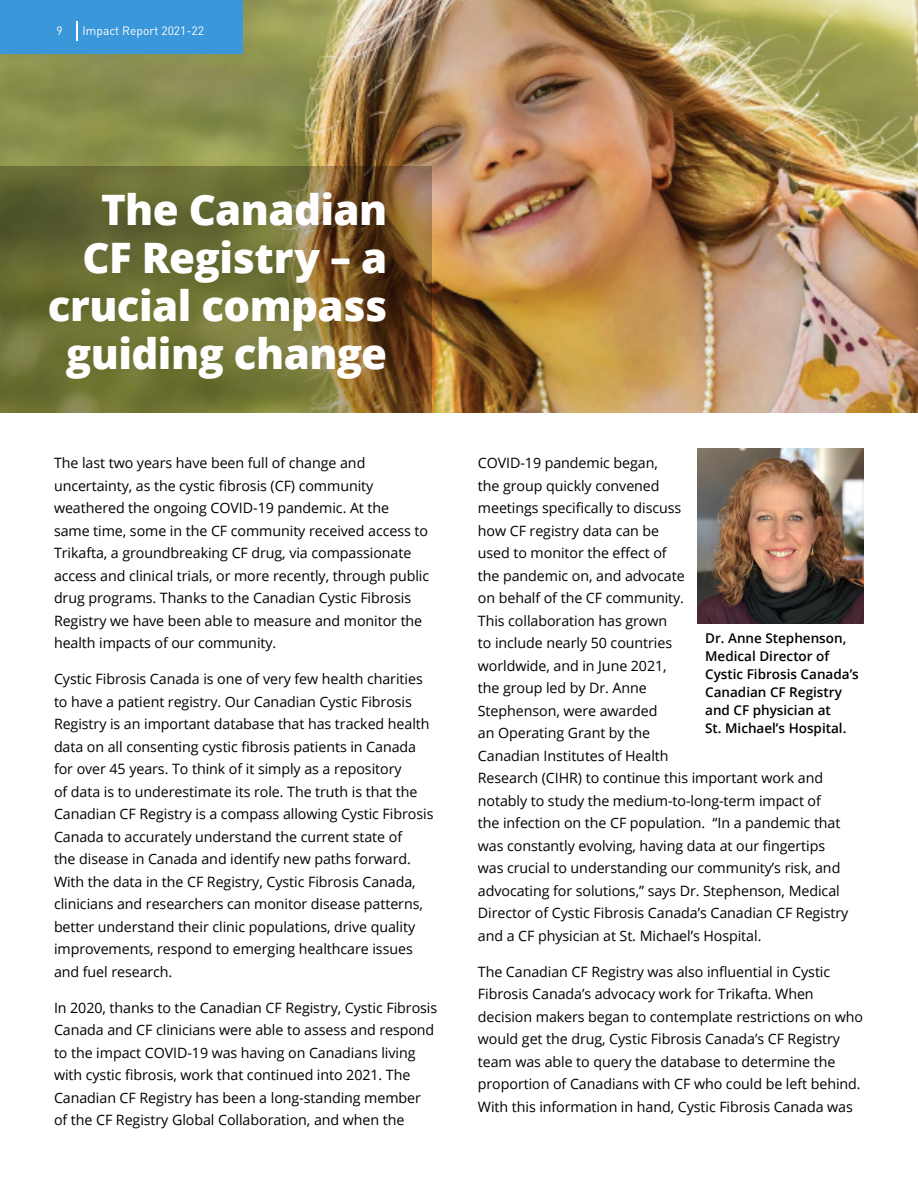
<style>
.page{position:relative;width:918px;height:1188px;background:#fff}
.page>*{position:absolute;margin:0;border:0;box-sizing:border-box;transform-origin:0 0}
.New_Chapter_heads{font:800 42px/48px "Open Sans";letter-spacing:-.015em;color:#fff;text-align:right}
.New_Body_9_5{font:14.25px/22.5px "Open Sans";letter-spacing:-.005em;color:#000}
.New_under_photo_caption{font:600 13.5px/18px "Open Sans";color:#000}
.t1{font:12px "DINOT";color:#fff}
</style>
<div class="page">
<img style="left:0;top:0;width:918px;height:413px">
<svg style="left:0;top:166px;width:432px;height:247px;background:#6f6831"></svg>
<img style="left:698px;top:448px;width:166px;height:175px">
<div style="left:0;top:0;width:243px;height:54px;background:#3a97d9"></div>
<svg style="left:76px;top:21px;width:1px;height:20px"></svg>
<p class="t1" style="left:56px;top:23px;width:8px">9</p>
<p class="t1" style="left:83px;top:23px;width:123px">Impact Report 2021-22</p>
<p class="New_Chapter_heads" style="left:48px;top:183px;width:341px">The Canadian<br>CF Registry – a crucial compass guiding change</p>
<p class="New_Body_9_5" style="left:54px;top:452px;width:377px">The last two years have been full of change and uncertainty, as the cystic fibrosis (CF) community weathered the ongoing COVID-19 pandemic. At the<br>same time, some in the CF community received access to Trikafta, a groundbreaking CF drug, via compassionate access and clinical trials, or more recently, through public drug programs. Thanks to the Canadian Cystic Fibrosis Registry we have been able to measure and monitor the health impacts of our community.</p>
<p class="New_Body_9_5" style="left:54px;top:668px;width:381px">Cystic Fibrosis Canada is one of very few health charities to have a patient registry. Our Canadian Cystic Fibrosis Registry is an important database that has tracked health data on all consenting cystic fibrosis patients in Canada for over 45 years. To think of it simply as a repository<br>of data is to underestimate its role. The truth is that the Canadian CF Registry is a compass allowing Cystic Fibrosis Canada to accurately understand the current state of<br>the disease in Canada and identify new paths forward.<br>With the data in the CF Registry, Cystic Fibrosis Canada, clinicians and researchers can monitor disease patterns, better understand their clinic populations, drive quality improvements, respond to emerging healthcare issues and fuel research.</p>
<p class="New_Body_9_5" style="left:54px;top:996px;width:385px">In 2020, thanks to the Canadian CF Registry, Cystic Fibrosis Canada and CF clinicians were able to assess and respond to the impact COVID-19 was having on Canadians living with cystic fibrosis, work that continued into 2021. The Canadian CF Registry has been a long-standing member of the CF Registry Global Collaboration, and when the</p>
<p class="New_Body_9_5" style="left:478px;top:452px;width:208px">COVID-19 pandemic began,<br>the group quickly convened meetings specifically to discuss how CF registry data can be used to monitor the effect of the pandemic on, and advocate on behalf of the CF community.<br>This collaboration has grown<br>to include nearly 50 countries worldwide, and in June 2021, the group led by Dr. Anne<br>Stephenson, were awarded</p>
<p class="New_Body_9_5" style="left:478px;top:722px;width:372px">an Operating Grant by the<br>Canadian Institutes of Health<br>Research (CIHR) to continue this important work and notably to study the medium-to-long-term impact of<br>the infection on the CF population. “In a pandemic that was constantly evolving, having data at our fingertips was crucial to understanding our community’s risk, and advocating for solutions,” says Dr. Stephenson, Medical Director of Cystic Fibrosis Canada’s Canadian CF Registry and a CF physician at St. Michael’s Hospital.</p>
<p class="New_Body_9_5" style="left:478px;top:960px;width:387px">The Canadian CF Registry was also influential in Cystic Fibrosis Canada’s advocacy work for Trikafta. When decision makers began to contemplate restrictions on who would get the drug, Cystic Fibrosis Canada’s CF Registry team was able to query the database to determine the proportion of Canadians with CF who could be left behind.<br>With this information in hand, Cystic Fibrosis Canada was</p>
<p class="New_under_photo_caption" style="left:705px;top:629px;width:155px">Dr. Anne Stephenson,<br>Medical Director of<br>Cystic Fibrosis Canada’s<br>Canadian CF Registry and CF physician at<br>St. Michael’s Hospital.</p>
</div>
